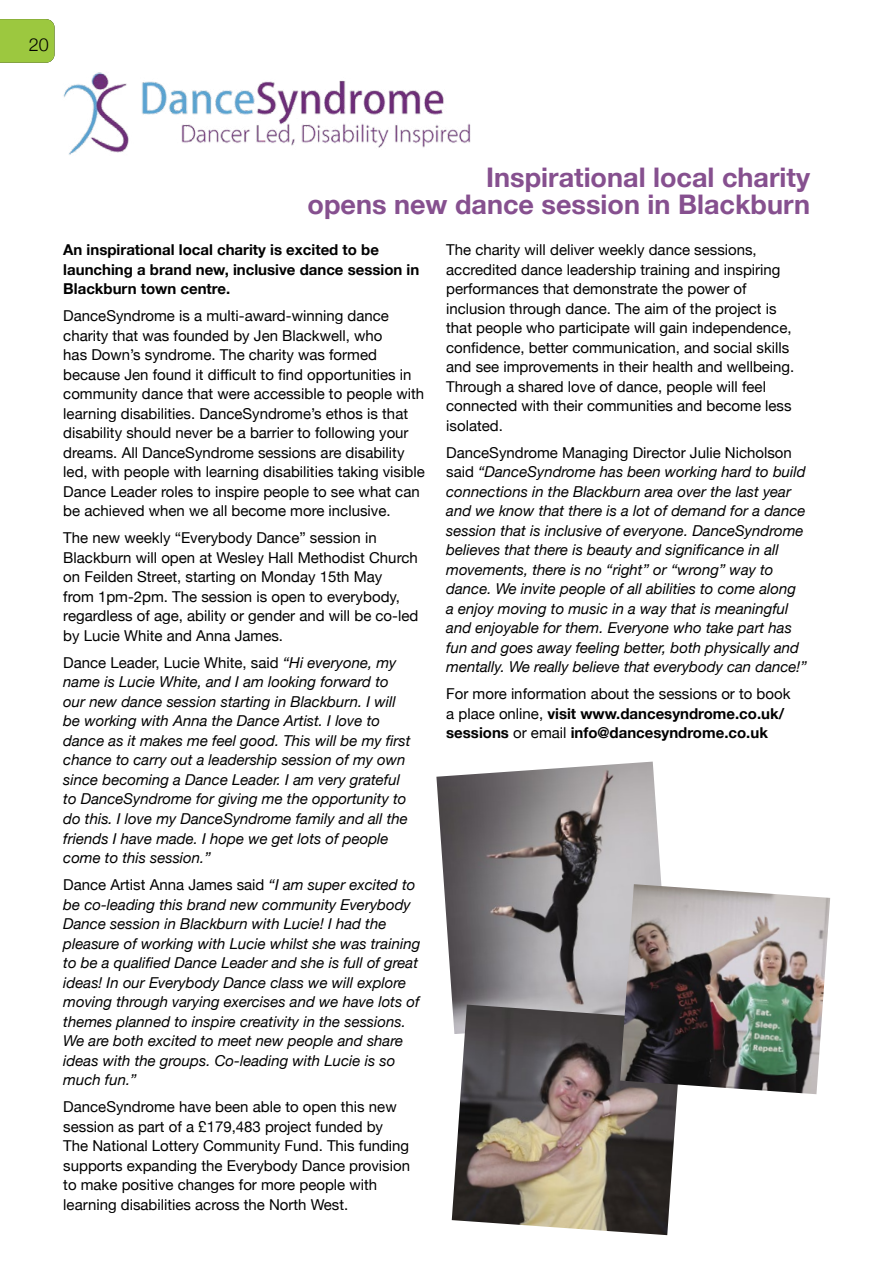
<style>
.page{position:relative;width:893px;height:1263px;background:#fff}
.page>*{position:absolute;margin:0;border:0;box-sizing:border-box;transform-origin:0 0}
.t1{font:700 27px/27px "Helvetica Neue";color:#86508f;text-align:right}
.t2{font:300 18px "Helvetica Neue";color:#000}
.t3{font:15px/19.5px "Helvetica Neue";color:#000}
.t4{font:italic 15px/19.5px "Helvetica Neue";color:#000}
.t5{font:700 15px/19.5px "Helvetica Neue";color:#000}
.s1{font-style:normal}
.s2{font-weight:700}
</style>
<div class="page">
<svg style="left:0;top:19px;width:55px;height:44px;background:#9cc642"></svg>
<img style="left:63px;top:72px;width:408px;height:83px">
<img style="left:436px;top:761px;width:226px;height:243px">
<img style="left:452px;top:1004px;width:226px;height:231px">
<img style="left:620px;top:884px;width:210px;height:210px">
<p class="t2" style="left:29px;top:30px;width:22px">20</p>
<h1 class="t1" style="left:308px;top:165px;width:504px">Inspirational local charity<br>opens new dance session in Blackburn</h1>
<p class="t5" style="left:63px;top:241px;width:358px">An inspirational local charity is excited to be launching a brand new, inclusive dance session in<br>Blackburn town centre.</p>
<p class="t3" style="left:63px;top:307px;width:363px">DanceSyndrome is a multi-award-winning dance charity that was founded by Jen Blackwell, who<br>has Down’s syndrome. The charity was formed because Jen found it difficult to find opportunities in community dance that were accessible to people with learning disabilities. DanceSyndrome’s ethos is that disability should never be a barrier to following your dreams. All DanceSyndrome sessions are disability led, with people with learning disabilities taking visible Dance Leader roles to inspire people to see what can be achieved when we all become more inclusive.</p>
<p class="t3" style="left:63px;top:529px;width:357px">The new weekly “Everybody Dance” session in Blackburn will open at Wesley Hall Methodist Church on Feilden Street, starting on Monday 15th May<br>from 1pm-2pm. The session is open to everybody, regardless of age, ability or gender and will be co-led by Lucie White and Anna James.</p>
<p class="t4" style="left:63px;top:654px;width:349px"><span class="s1">Dance Leader, Lucie White, said</span> “Hi everyone, my name is Lucie White, and I am looking forward to our new dance session starting in Blackburn. I will be working with Anna the Dance Artist. I love to dance as it makes me feel good. This will be my first chance to carry out a leadership session of my own since becoming a Dance Leader. I am very grateful to DanceSyndrome for giving me the opportunity to do this. I love my DanceSyndrome family and all the friends I have made. I hope we get lots of people come to this session.”</p>
<p class="t4" style="left:63px;top:876px;width:358px"><span class="s1">Dance Artist Anna James said</span> “I am super excited to be co-leading this brand new community Everybody Dance session in Blackburn with Lucie! I had the pleasure of working with Lucie whilst she was training to be a qualified Dance Leader and she is full of great ideas! In our Everybody Dance class we will explore moving through varying exercises and we have lots of themes planned to inspire creativity in the sessions.<br>We are both excited to meet new people and share ideas with the groups. Co-leading with Lucie is so much fun.”</p>
<p class="t3" style="left:63px;top:1098px;width:348px">DanceSyndrome have been able to open this new session as part of a £179,483 project funded by The National Lottery Community Fund. This funding supports expanding the Everybody Dance provision to make positive changes for more people with learning disabilities across the North West.</p>
<p class="t3" style="left:446px;top:241px;width:350px">The charity will deliver weekly dance sessions, accredited dance leadership training and inspiring performances that demonstrate the power of inclusion through dance. The aim of the project is that people who participate will gain independence, confidence, better communication, and social skills and see improvements in their health and wellbeing.<br>Through a shared love of dance, people will feel connected with their communities and become less isolated.</p>
<p class="t4" style="left:446px;top:443px;width:362px"><span class="s1">DanceSyndrome Managing Director Julie Nicholson said</span> “DanceSyndrome has been working hard to build connections in the Blackburn area over the last year and we know that there is a lot of demand for a dance session that is inclusive of everyone. DanceSyndrome believes that there is beauty and significance in all movements, there is no “right” or “wrong” way to dance. We invite people of all abilities to come along a enjoy moving to music in a way that is meaningful and enjoyable for them. Everyone who take part has fun and goes away feeling better, both physically and mentally. We really believe that everybody can dance!”</p>
<p class="t3" style="left:446px;top:685px;width:346px">For more information about the sessions or to book a place online, <span class="s2">visit www.dancesyndrome.co.uk/ sessions</span> or email <span class="s2">info@dancesyndrome.co.uk</span></p>
</div>
